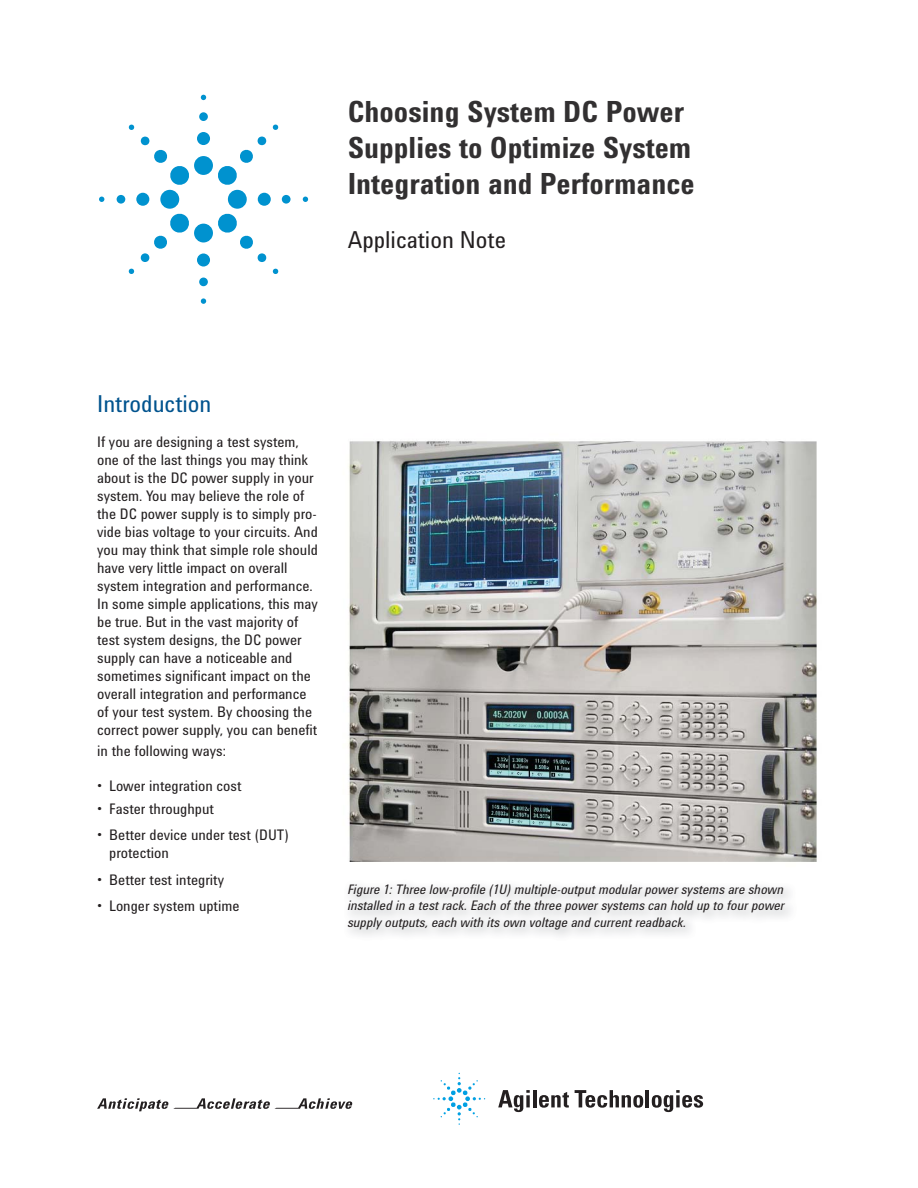
<style>
.page{position:relative;width:918px;height:1188px;background:#fff}
.page>*{position:absolute;margin:0;border:0;box-sizing:border-box;transform-origin:0 0}
.t1{font:700 30px/36px "Agilent Condensed CFF";color:#323031}
.t2{font:24px "Agilent Condensed CFF";color:#231f20}
.t3{font:24px "Agilent Condensed CFF";color:#00538e}
.t4{font:15px/18px "Agilent Condensed CFF";color:#231f20}
.t5{font:italic 13.5px/16.5px "Agilent Condensed CFF";color:#231f20;text-align:justify}
</style>
<div class="page">
<svg style="left:97px;top:1098px;width:255px;height:13px"></svg>
<svg style="left:498px;top:1090px;width:32px;height:22px"></svg>
<svg style="left:526px;top:1095px;width:4px;height:12px"></svg>
<hr style="left:533px;top:1090px;width:3px;height:17px;background:#231f20">
<svg style="left:539px;top:1092px;width:30px;height:16px"></svg>
<svg style="left:575px;top:1090px;width:68px;height:18px"></svg>
<hr style="left:646px;top:1090px;width:3px;height:17px;background:#231f20">
<svg style="left:652px;top:1090px;width:51px;height:22px"></svg>
<svg style="left:433px;top:1073px;width:52px;height:52px"></svg>
<div style="left:194px;top:156px;width:19px;height:19px;background:#0092cf;border-radius:50%"></div>
<div style="left:197px;top:132px;width:13px;height:13px;background:#0092cf;border-radius:50%"></div>
<div style="left:199px;top:112px;width:9px;height:9px;background:#0092cf;border-radius:50%"></div>
<svg style="left:201px;top:95px;width:5px;height:5px"></svg>
<div style="left:228px;top:190px;width:19px;height:19px;background:#0092cf;border-radius:50%"></div>
<div style="left:258px;top:193px;width:13px;height:13px;background:#0092cf;border-radius:50%"></div>
<div style="left:282px;top:195px;width:9px;height:9px;background:#0092cf;border-radius:50%"></div>
<svg style="left:303px;top:197px;width:5px;height:5px"></svg>
<div style="left:194px;top:224px;width:19px;height:19px;background:#0092cf;border-radius:50%"></div>
<div style="left:197px;top:254px;width:13px;height:13px;background:#0092cf;border-radius:50%"></div>
<div style="left:199px;top:278px;width:9px;height:8px;background:#0092cf;border-radius:50%"></div>
<svg style="left:201px;top:298px;width:5px;height:6px"></svg>
<div style="left:160px;top:190px;width:19px;height:19px;background:#0092cf;border-radius:50%"></div>
<div style="left:136px;top:193px;width:13px;height:13px;background:#0092cf;border-radius:50%"></div>
<div style="left:117px;top:195px;width:8px;height:9px;background:#0092cf;border-radius:50%"></div>
<svg style="left:99px;top:197px;width:5px;height:5px"></svg>
<svg style="left:218px;top:136px;width:49px;height:49px"></svg>
<svg style="left:273px;top:124px;width:5px;height:6px"></svg>
<svg style="left:218px;top:213px;width:49px;height:49px"></svg>
<svg style="left:273px;top:268px;width:6px;height:6px"></svg>
<svg style="left:140px;top:213px;width:49px;height:49px"></svg>
<svg style="left:128px;top:268px;width:6px;height:6px"></svg>
<svg style="left:140px;top:136px;width:49px;height:49px"></svg>
<svg style="left:129px;top:124px;width:5px;height:6px"></svg>
<img style="left:348px;top:441px;width:469px;height:421px">
<h1 class="t1" style="left:348px;top:97px;width:349px">Choosing System DC Power<br>Supplies to Optimize System<br>Integration and Performance</h1>
<h2 class="t2" style="left:348px;top:231px;width:160px">Application Note</h2>
<h2 class="t3" style="left:97px;top:395px;width:116px">Introduction</h2>
<p class="t4" style="left:97px;top:435px;width:222px">If you are designing a test system, one of the last things you may think about is the DC power supply in your system. You may believe the role of the DC power supply is to simply pro&shy;vide bias voltage to your circuits. And you may think that simple role should have very little impact on overall system integration and performance.<br>In some simple applications, this may be true. But in the vast majority of test system designs, the DC power supply can have a noticeable and sometimes significant impact on the overall integration and performance of your test system. By choosing the correct power supply, you can benefit</p>
<p class="t4" style="left:97px;top:744px;width:130px">in the following ways:</p>
<p class="t4" style="left:97px;top:779px;width:146px">• Lower integration cost</p>
<p class="t4" style="left:97px;top:801px;width:118px">• Faster throughput</p>
<p class="t4" style="left:109px;top:828px;width:181px;text-indent:-12px">• Better device under test (DUT) protection</p>
<p class="t4" style="left:97px;top:872px;width:128px">• Better test integrity</p>
<p class="t4" style="left:97px;top:899px;width:144px">• Longer system uptime</p>
<p class="t5" style="left:348px;top:882px;width:438px">Figure 1: Three low-profile (1U) multiple-output modular power systems are shown installed in a test rack. Each of the three power systems can hold up to four power supply outputs, each with its own voltage and current readback.</p>
</div>
